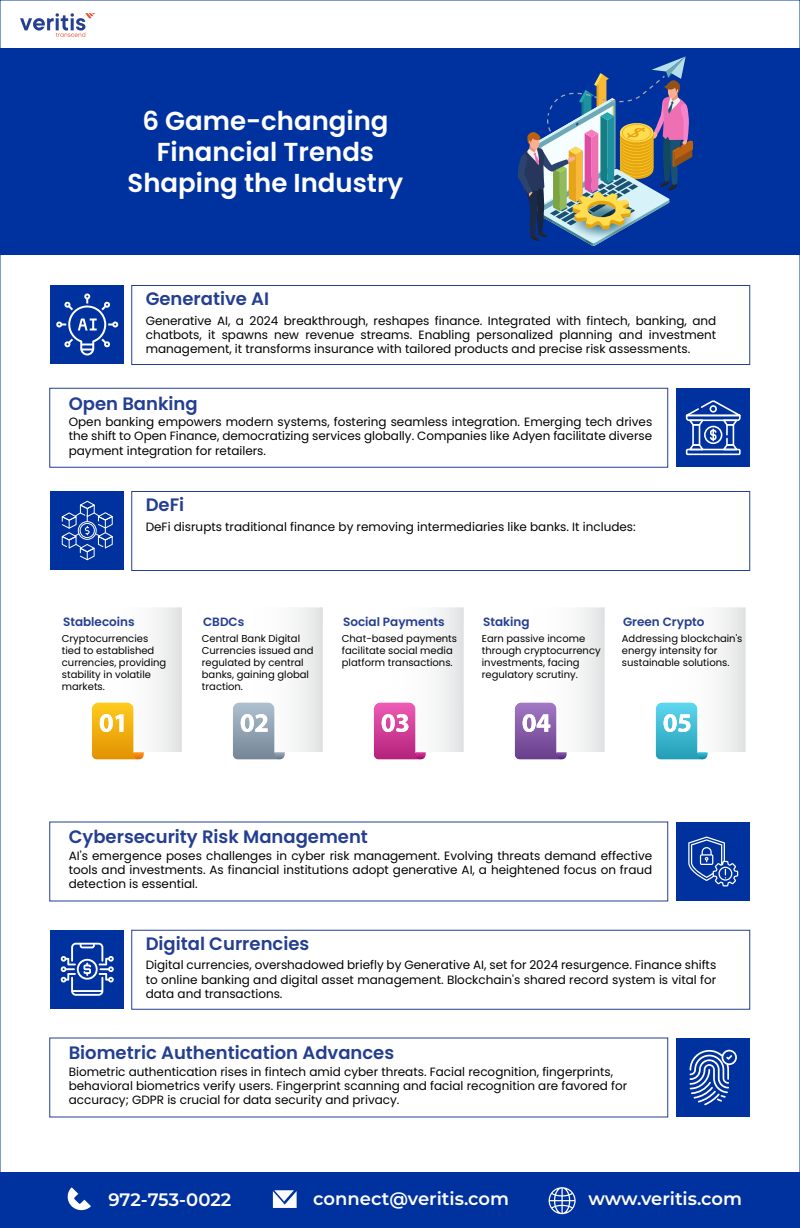
<style>
.page{position:relative;width:800px;height:1228px;background:#fff}
.page>*{position:absolute;margin:0;border:0;box-sizing:border-box;transform-origin:0 0}
.t1{font:600 26px/31.2px "Poppins";color:#fff;text-align:center}
.t2{font:600 18px "Poppins";color:#243e91}
.t3{font:600 18px "Montserrat";color:#fff}
.t4{font:12px/14.4px "Poppins";color:#000;text-align:justify}
.t5{font:600 12px "Poppins";color:#243e91}
.t6{font:10px/12px "Poppins";color:#000}
</style>
<div class="page">
<div style="left:0;top:48px;width:800px;height:207px;background:#00329f"></div>
<svg style="left:20px;top:13px;width:75px;height:24px"></svg>
<svg style="left:518px;top:56px;width:175px;height:190px"></svg>
<div style="left:676px;top:388px;width:74px;height:79px;background:#00329f"></div>
<div style="left:50px;top:388px;width:618px;height:79px;border:1px solid #243e91"></div>
<div style="left:686px;top:449px;width:55px;height:6px;border:2px solid #fff"></div>
<svg style="left:685px;top:400px;width:56px;height:52px"></svg>
<div style="left:692px;top:424px;width:8px;height:22px;border:2px solid #fff"></div>
<div style="left:50px;top:285px;width:74px;height:79px;background:#00329f"></div>
<div style="left:132px;top:285px;width:618px;height:80px;border:1px solid #243e91"></div>
<svg style="left:56px;top:294px;width:62px;height:61px"></svg>
<div style="left:676px;top:822px;width:74px;height:79px;background:#00329f"></div>
<svg style="left:688px;top:837px;width:50px;height:49px"></svg>
<div style="left:50px;top:491px;width:74px;height:79px;background:#00329f"></div>
<div style="left:132px;top:491px;width:618px;height:80px;border:1px solid #243e91"></div>
<svg style="left:61px;top:500px;width:52px;height:61px"></svg>
<div style="left:676px;top:1038px;width:74px;height:79px;background:#00329f"></div>
<svg style="left:690px;top:1050px;width:47px;height:55px"></svg>
<div style="left:50px;top:930px;width:74px;height:79px;background:#00329f"></div>
<div style="left:132px;top:930px;width:618px;height:79px;border:1px solid #243e91"></div>
<svg style="left:60px;top:943px;width:54px;height:53px"></svg>
<div style="left:618px;top:607px;width:128px;height:145px;background:linear-gradient(to right,#fff,#eeeeef)"></div>
<svg style="left:656px;top:702px;width:52px;height:58px"></svg>
<div style="left:477px;top:607px;width:128px;height:145px;background:linear-gradient(to right,#fff,#eeeeef)"></div>
<svg style="left:515px;top:702px;width:52px;height:58px"></svg>
<div style="left:336px;top:607px;width:128px;height:145px;background:linear-gradient(to right,#fff,#eeeeef)"></div>
<svg style="left:374px;top:702px;width:52px;height:58px"></svg>
<div style="left:195px;top:607px;width:128px;height:145px;background:linear-gradient(to right,#fff,#eeeeef)"></div>
<svg style="left:233px;top:702px;width:52px;height:58px"></svg>
<div style="left:54px;top:607px;width:128px;height:145px;background:linear-gradient(to right,#fff,#eeeeef)"></div>
<svg style="left:92px;top:702px;width:52px;height:58px"></svg>
<div style="left:0;top:1172px;width:800px;height:56px;background:#00329f"></div>
<svg style="left:549px;top:1187px;width:27px;height:27px"></svg>
<svg style="left:273px;top:1190px;width:24px;height:18px"></svg>
<svg style="left:67px;top:1187px;width:24px;height:24px"></svg>
<h1 class="t1" style="left:128px;top:108px;width:277px">6 Game-changing<br>Financial Trends<br>Shaping the Industry</h1>
<h2 class="t2" style="left:146px;top:291px;width:125px">Generative AI</h2>
<p class="t4" style="left:146px;top:314px;width:572px">Generative AI, a 2024 breakthrough, reshapes finance. Integrated with fintech, banking, and chatbots, it spawns new revenue streams. Enabling personalized planning and investment management, it transforms insurance with tailored products and precise risk assessments.</p>
<h2 class="t2" style="left:69px;top:395px;width:130px">Open Banking</h2>
<p class="t4" style="left:69px;top:416px;width:585px">Open banking empowers modern systems, fostering seamless integration. Emerging tech drives the shift to Open Finance, democratizing services globally. Companies like Adyen facilitate diverse payment integration for retailers.</p>
<h2 class="t2" style="left:146px;top:497px;width:40px">DeFi</h2>
<p class="t4" style="left:146px;top:520px;width:492px">DeFi disrupts traditional finance by removing intermediaries like banks. It includes:</p>
<p class="t5" style="left:63px;top:616px;width:73px">Stablecoins</p>
<p class="t6" style="left:62px;top:633px;width:106px">Cryptocurrencies tied to established currencies, providing stability in volatile markets.</p>
<p class="t5" style="left:203px;top:616px;width:43px">CBDCs</p>
<p class="t6" style="left:202px;top:633px;width:113px">Central Bank Digital<br>Currencies issued and regulated by central banks, gaining global traction.</p>
<p class="t5" style="left:343px;top:616px;width:103px">Social Payments</p>
<p class="t6" style="left:342px;top:633px;width:117px">Chat-based payments facilitate social media platform transactions.</p>
<p class="t5" style="left:483px;top:616px;width:48px">Staking</p>
<p class="t6" style="left:482px;top:633px;width:120px">Earn passive income through cryptocurrency investments, facing regulatory scrutiny.</p>
<p class="t5" style="left:623px;top:616px;width:83px">Green Crypto</p>
<p class="t6" style="left:622px;top:633px;width:122px">Addressing blockchain's energy intensity for sustainable solutions.</p>
<h2 class="t2" style="left:69px;top:829px;width:301px">Cybersecurity Risk Management</h2>
<p class="t4" style="left:69px;top:849px;width:585px">AI's emergence poses challenges in cyber risk management. Evolving threats demand effective tools and investments. As financial institutions adopt generative AI, a heightened focus on fraud detection is essential.</p>
<h2 class="t2" style="left:146px;top:935px;width:165px">Digital Currencies</h2>
<p class="t4" style="left:146px;top:959px;width:572px">Digital currencies, overshadowed briefly by Generative AI, set for 2024 resurgence. Finance shifts to online banking and digital asset management. Blockchain's shared record system is vital for data and transactions.</p>
<h2 class="t2" style="left:69px;top:1045px;width:327px">Biometric Authentication Advances</h2>
<p class="t4" style="left:69px;top:1065px;width:560px;text-align:left">Biometric authentication rises in fintech amid cyber threats. Facial recognition, fingerprints, behavioral biometrics verify users. Fingerprint scanning and facial recognition are favored for accuracy; GDPR is crucial for data security and privacy.</p>
<h2 class="t3" style="left:108px;top:1192px;width:124px">972-753-0022</h2>
<h2 class="t3" style="left:589px;top:1191px;width:155px">www.veritis.com</h2>
<h2 class="t3" style="left:313px;top:1191px;width:197px">connect@veritis.com</h2>
</div>
